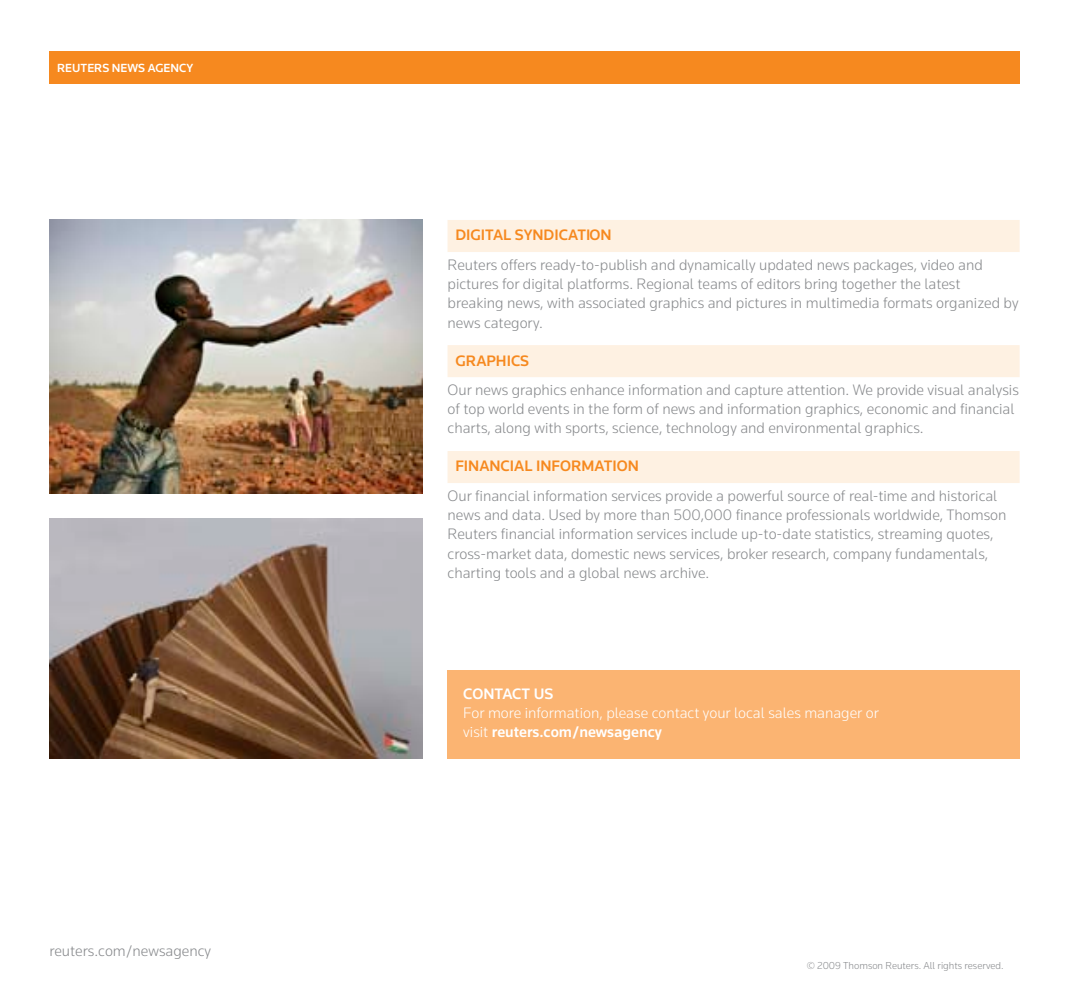
<style>
.page{position:relative;width:1069px;height:1006px;background:#fff}
.page>*{position:absolute;margin:0;border:0;box-sizing:border-box;transform-origin:0 0}
.Body_Text{font:300 15.75px/19.2px "Knowledge";color:#86888b}
.Body_Text-2{font:300 15.75px/19.2px "Knowledge";color:#fff}
.Product_Title_Color{font:500 15.75px "Knowledge";color:#f6891f}
.Title_Level_4{font:300 15.75px "Knowledge";color:#86888b}
.Body_Text_Heading{font:500 15.75px "Knowledge";color:#fff}
.Section_Name_Left{font:500 12.25px "Knowledge";color:#fff}
.Legal_Text{font:300 10.5px "Knowledge";color:#86888b}
.s1{font-weight:500}
</style>
<div class="page">
<div style="left:49px;top:51px;width:971px;height:32px;background:#f6891f"></div>
<div style="left:448px;top:220px;width:572px;height:32px;background:#fef1e2"></div>
<div style="left:448px;top:345px;width:572px;height:32px;background:#fef1e2"></div>
<div style="left:448px;top:451px;width:572px;height:32px;background:#fef1e2"></div>
<img style="left:49px;top:220px;width:373px;height:273px">
<img style="left:49px;top:518px;width:373px;height:241px">
<div style="left:448px;top:671px;width:572px;height:88px;background:#fbb472"></div>
<p class="Section_Name_Left" style="left:57px;top:60px;width:138px">REUTERS NEWS AGENCY</p>
<p class="Title_Level_4" style="left:49px;top:941px;width:163px">reuters.com/newsagency</p>
<p class="Product_Title_Color" style="left:455px;top:225px;width:158px">DIGITAL SYNDICATION</p>
<p class="Body_Text" style="left:448px;top:255px;width:572px">Reuters offers ready-to-publish and dynamically updated news packages, video and pictures for digital platforms. Regional teams of editors bring together the latest breaking news, with associated graphics and pictures in multimedia formats organized by news category.</p>
<p class="Product_Title_Color" style="left:455px;top:351px;width:75px">GRAPHICS</p>
<p class="Body_Text" style="left:448px;top:380px;width:573px">Our news graphics enhance information and capture attention. We provide visual analysis of top world events in the form of news and information graphics, economic and financial charts, along with sports, science, technology and environmental graphics.</p>
<p class="Product_Title_Color" style="left:455px;top:456px;width:185px">FINANCIAL INFORMATION</p>
<p class="Body_Text" style="left:448px;top:486px;width:561px">Our financial information services provide a powerful source of real-time and historical news and data. Used by more than 500,000 finance professionals worldwide, Thomson Reuters financial information services include up-to-date statistics, streaming quotes, cross-market data, domestic news services, broker research, company fundamentals, charting tools and a global news archive.</p>
<p class="Body_Text_Heading" style="left:463px;top:684px;width:92px">CONTACT US</p>
<p class="Body_Text-2" style="left:463px;top:703px;width:417px">For more information, please contact your local sales manager or visit <span class="s1">reuters.com/newsagency</span></p>
<p class="Legal_Text" style="left:807px;top:959px;width:198px">© 2009 Thomson Reuters. All rights reserved.</p>
</div>
